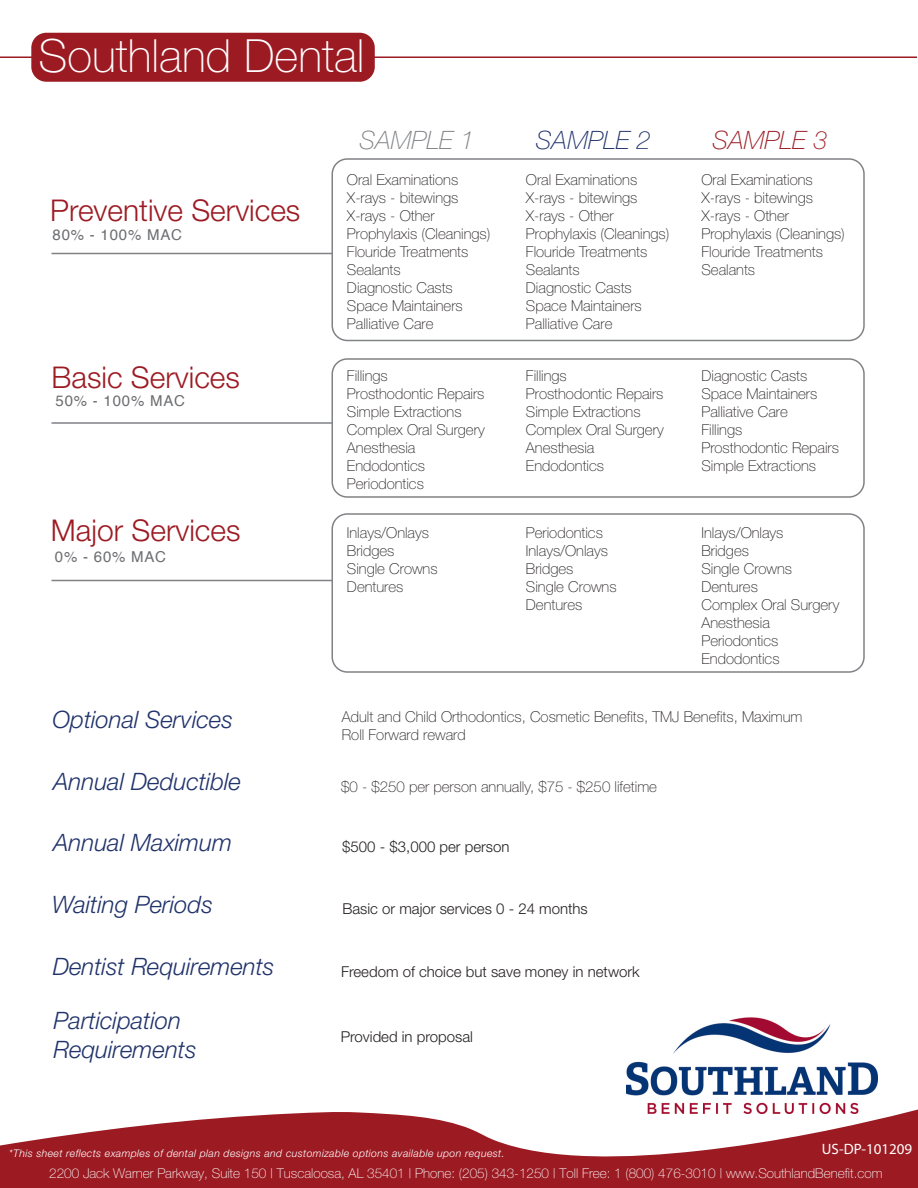
<style>
.page{position:relative;width:918px;height:1188px;background:#fff}
.page>*{position:absolute;margin:0;border:0;box-sizing:border-box;transform-origin:0 0}
.t1{font:100 45.75px "Helvetica Neue";color:#fff}
.t2{font:300 30px "Helvetica Neue";color:#9c1b23}
.t3{font:italic 100 25.35px "Helvetica Neue";color:#808285}
.t4{font:italic 100 25.35px "Helvetica Neue";color:#21336b}
.t5{font:italic 100 25.35px "Helvetica Neue";color:#9c1b23}
.t6{font:italic 300 24px/28.8px "Helvetica Neue";color:#21336b}
.t7{font:100 15px/18px "Helvetica Neue";color:#231f20}
.t8{font:300 15px "Helvetica Neue";color:#231f20}
.t9{font:15px "Helvetica";letter-spacing:.05em;color:#6c6d70}
.t10{font:15px "Myriad Pro";color:#fff}
.t11{font:100 13.5px "Helvetica Neue";color:#fff}
.t12{font:italic 300 10.5px "Helvetica Neue";letter-spacing:.035em;color:#fff}
.s1{font-family:"Helvetica Neue LT Pro"}
</style>
<div class="page">
<div style="left:331px;top:158px;width:534px;height:183px;border:2px solid #808285;border-radius:15px"></div>
<div style="left:331px;top:358px;width:534px;height:140px;border:2px solid #808285;border-radius:15px"></div>
<div style="left:331px;top:513px;width:534px;height:160px;border:2px solid #808285;border-radius:15px"></div>
<hr style="left:51px;top:253px;width:281px;height:1px;background:#808285">
<hr style="left:51px;top:422px;width:281px;height:2px;background:#808285">
<hr style="left:51px;top:580px;width:281px;height:1px;background:#808285">
<svg style="left:0;top:1110px;width:918px;height:78px;fill:#9c1b23"></svg>
<hr style="left:0;top:56px;width:917px;height:2px;background:#9c1b23">
<div style="left:31px;top:33px;width:344px;height:49px;background:#9c1b23;border-radius:15px"></div>
<img style="left:626px;top:1017px;width:252px;height:96px">
<h1 class="t1" style="left:39px;top:30px;width:327px">Southland Dental</h1>
<h2 class="t2" style="left:50px;top:192px;width:252px">Preventive Services</h2>
<p class="t9" style="left:53px;top:223px;width:131px">80% - 100% MAC</p>
<h2 class="t2" style="left:52px;top:359px;width:190px">Basic Services</h2>
<p class="t9" style="left:56px;top:389px;width:131px">50% - 100% MAC</p>
<h2 class="t2" style="left:51px;top:512px;width:191px">Major Services</h2>
<p class="t9" style="left:55px;top:545px;width:113px">0% - 60% MAC</p>
<h3 class="t6" style="left:52px;top:705px;width:182px">Optional Services</h3>
<h3 class="t6" style="left:54px;top:766px;width:189px">Annual Deductible</h3>
<h3 class="t6" style="left:54px;top:828px;width:180px">Annual Maximum</h3>
<h3 class="t6" style="left:52px;top:889px;width:162px">Waiting Periods</h3>
<h3 class="t6" style="left:53px;top:952px;width:223px">Dentist Requirements</h3>
<h3 class="t6" style="left:54px;top:1006px;width:145px">Participation<br>Requirements</h3>
<h3 class="t3" style="left:360px;top:126px;width:117px">SAMPLE 1</h3>
<h3 class="t4" style="left:536px;top:126px;width:117px">SAMPLE 2</h3>
<h3 class="t5" style="left:712px;top:126px;width:117px">SAMPLE 3</h3>
<p class="t7" style="left:347px;top:171px;width:145px">Oral Examinations<br>X-rays - bitewings<br>X-rays - Other<br>Prophylaxis (Cleanings)<br>Flouride Treatments<br>Sealants<br>Diagnostic Casts<br>Space Maintainers<br>Palliative Care</p>
<p class="t7" style="left:526px;top:171px;width:145px">Oral Examinations<br>X-rays - bitewings<br>X-rays - Other<br>Prophylaxis (Cleanings)<br>Flouride Treatments<br>Sealants<br>Diagnostic Casts<br>Space Maintainers<br>Palliative Care</p>
<p class="t7" style="left:701px;top:171px;width:145px">Oral Examinations<br>X-rays - bitewings<br>X-rays - Other<br>Prophylaxis (Cleanings)<br>Flouride Treatments<br>Sealants</p>
<p class="t7" style="left:347px;top:366px;width:139px">Fillings<br>Prosthodontic Repairs<br>Simple Extractions<br>Complex Oral Surgery<br>Anesthesia<br>Endodontics<br>Periodontics</p>
<p class="t7" style="left:526px;top:366px;width:139px">Fillings<br>Prosthodontic Repairs<br>Simple Extractions<br>Complex Oral Surgery<br>Anesthesia<br>Endodontics</p>
<p class="t7" style="left:701px;top:366px;width:139px">Diagnostic Casts<br>Space Maintainers<br>Palliative Care<br>Fillings<br>Prosthodontic Repairs<br>Simple Extractions</p>
<p class="t7" style="left:347px;top:523px;width:92px">Inlays/Onlays<br>Bridges<br>Single Crowns<br>Dentures</p>
<p class="t7" style="left:526px;top:523px;width:92px">Periodontics<br>Inlays/Onlays<br>Bridges<br>Single Crowns<br>Dentures</p>
<p class="t7" style="left:701px;top:523px;width:139px">Inlays/Onlays<br>Bridges<br>Single Crowns<br>Dentures<br>Complex Oral Surgery<br>Anesthesia<br>Periodontics<br>Endodontics</p>
<p class="t7" style="left:342px;top:707px;width:462px">Adult and Child Orthodontics, Cosmetic Benefits, TMJ Benefits, Maximum<br>Roll Forward reward</p>
<p class="t7" style="left:341px;top:778px;width:317px">$0 - $250 per person annually, $75 - $250 lifetime</p>
<p class="t8" style="left:342px;top:838px;width:169px">$500 - $3,000 per person</p>
<p class="t8" style="left:343px;top:899px;width:247px">Basic or major services 0 - 24 months</p>
<p class="t8" style="left:341px;top:963px;width:300px">Freedom of choice but save money in network</p>
<p class="t8" style="left:341px;top:1027px;width:134px">Provided in proposal</p>
<p class="t12" style="left:9px;top:1147px;width:497px">*This sheet reflects examples of dental plan designs and customizable options available upon request.</p>
<p class="t10" style="left:822px;top:1139px;width:92px">US-DP-101209</p>
<p class="t11" style="left:49px;top:1166px;width:835px"><span class="s1">2200 Jack Warner Parkway, Suite 150</span> | Tuscaloosa, AL 35401 | Phone: (205) 343-12<span class="s1">50</span> | Toll Free: 1 <span class="s1">(800</span>) <span class="s1">476-3010</span> | www.SouthlandBenefit.com</p>
</div>
